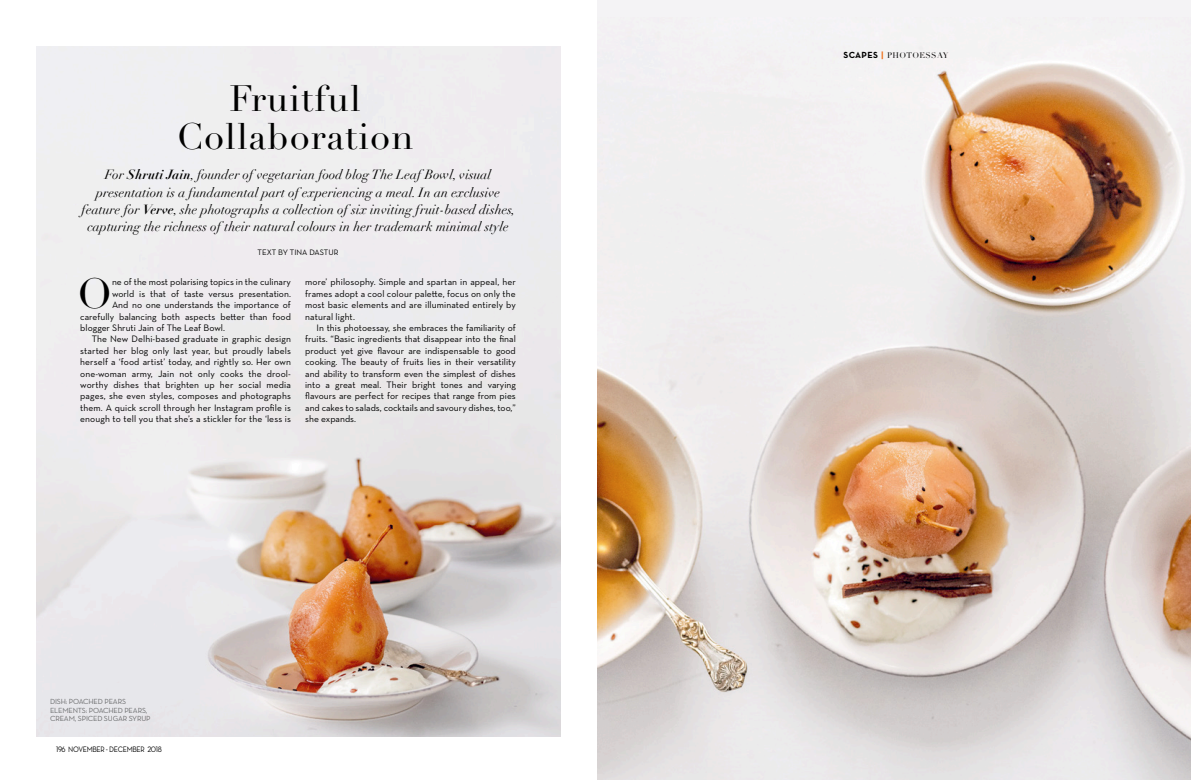
<style>
.page{position:relative;width:1191px;height:780px;background:#fff}
.page>*{position:absolute;margin:0;border:0;box-sizing:border-box;transform-origin:0 0}
.t1{font:41.5px "Didot LT Std";color:#000}
.t2{font:36.1px/38px "Didot LT Std";letter-spacing:.03em;color:#000;text-align:center}
.t3{font:italic 13.1px/17.1px "Didot";letter-spacing:.005em;color:#000;text-align:center}
.t4{font:9.5px/11.4px "Neutraface Text";letter-spacing:.005em;color:#000;text-align:justify}
.t5{font:8px "Neutraface Text";letter-spacing:-.04em;color:#000;scale:.9 1}
.t6{font:8px "Didot LT Std";letter-spacing:.05em;color:#000}
.t7{font:8px "Neutraface Text";color:#000}
.t8{font:7.5px/8.5px "Neutraface Text";letter-spacing:-.02em;color:#6a6b6c}
.s1{font-family:"Didot LT Pro";font-weight:700}
.s2{font-family:"Neutraface Text";font-weight:700;font-size:9px}
.s3{font-family:"Neutraface Text";font-weight:700;font-size:9px;color:#ef6b13}
</style>
<div class="page">
<img style="left:36px;top:46px;width:524px;height:690px">
<div style="left:597px;top:0;width:594px;height:780px;background:#f4f3f5"></div>
<img style="left:597px;top:61px;width:594px;height:719px">
<h2 class="t2" style="left:177px;top:80px;width:238px">Fruitful<br>Collaboration</h2>
<p class="t3" style="left:82px;top:166px;width:435px">For <span class="s1">Shruti Jain</span>, founder of vegetarian food blog The Leaf Bowl, visual presentation is a fundamental part of experiencing a meal. In an exclusive feature for <span class="s1">Verve</span>, she photographs a collection of six inviting fruit-based dishes, capturing the richness of their natural colours in her trademark minimal style</p>
<p class="t7" style="left:258px;top:248px;width:82px">TEXT BY TINA DASTUR</p>
<h1 class="t1" style="left:77px;top:269px;width:36px">O</h1>
<p class="t4" style="left:112px;top:276px;width:180px">ne of the most polarising topics in the culinary</p>
<p class="t4" style="left:112px;top:287px;width:180px">world is that of taste versus presentation.</p>
<p class="t4" style="left:112px;top:299px;width:180px">And no one understands the importance of</p>
<p class="t4" style="left:80px;top:310px;width:212px">carefully balancing both aspects better than food</p>
<p class="t4" style="left:80px;top:322px;width:146px">blogger Shruti Jain of The Leaf Bowl.</p>
<p class="t4" style="left:92px;top:333px;width:201px">The New Delhi-based graduate in graphic design</p>
<p class="t4" style="left:80px;top:344px;width:212px">started her blog only last year, but proudly labels</p>
<p class="t4" style="left:80px;top:356px;width:212px">herself a ‘food artist’ today, and rightly so. Her own</p>
<p class="t4" style="left:80px;top:367px;width:212px">one-woman army, Jain not only cooks the drool-</p>
<p class="t4" style="left:80px;top:379px;width:212px">worthy dishes that brighten up her social media</p>
<p class="t4" style="left:80px;top:390px;width:212px">pages, she even styles, composes and photographs</p>
<p class="t4" style="left:80px;top:401px;width:212px">them. A quick scroll through her Instagram profile is</p>
<p class="t4" style="left:80px;top:413px;width:212px">enough to tell you that she’s a stickler for the ‘less is</p>
<p class="t4" style="left:305px;top:276px;width:212px">more’ philosophy. Simple and spartan in appeal, her frames adopt a cool colour palette, focus on only the most basic elements and are illuminated entirely by natural light.</p>
<p class="t4" style="left:305px;top:322px;width:212px;text-indent:11px">In this photoessay, she embraces the familiarity of fruits. “Basic ingredients that disappear into the final product yet give flavour are indispensable to good cooking. The beauty of fruits lies in their versatility and ability to transform even the simplest of dishes into a great meal. Their bright tones and varying flavours are perfect for recipes that range from pies and cakes to salads, cocktails and savoury dishes, too,” she expands.</p>
<p class="t8" style="left:50px;top:697px;width:102px">DISH: POACHED PEARS<br>ELEMENTS: POACHED PEARS,<br>CREAM, SPICED SUGAR SYRUP</p>
<p class="t5" style="left:56px;top:744px;width:119px">196 NOVEMBER - DECEMBER 2018</p>
<p class="t6" style="left:843px;top:50px;width:106px"><span class="s2">SCAPES</span> <span class="s3">|</span> PHOTOESSAY</p>
</div>
